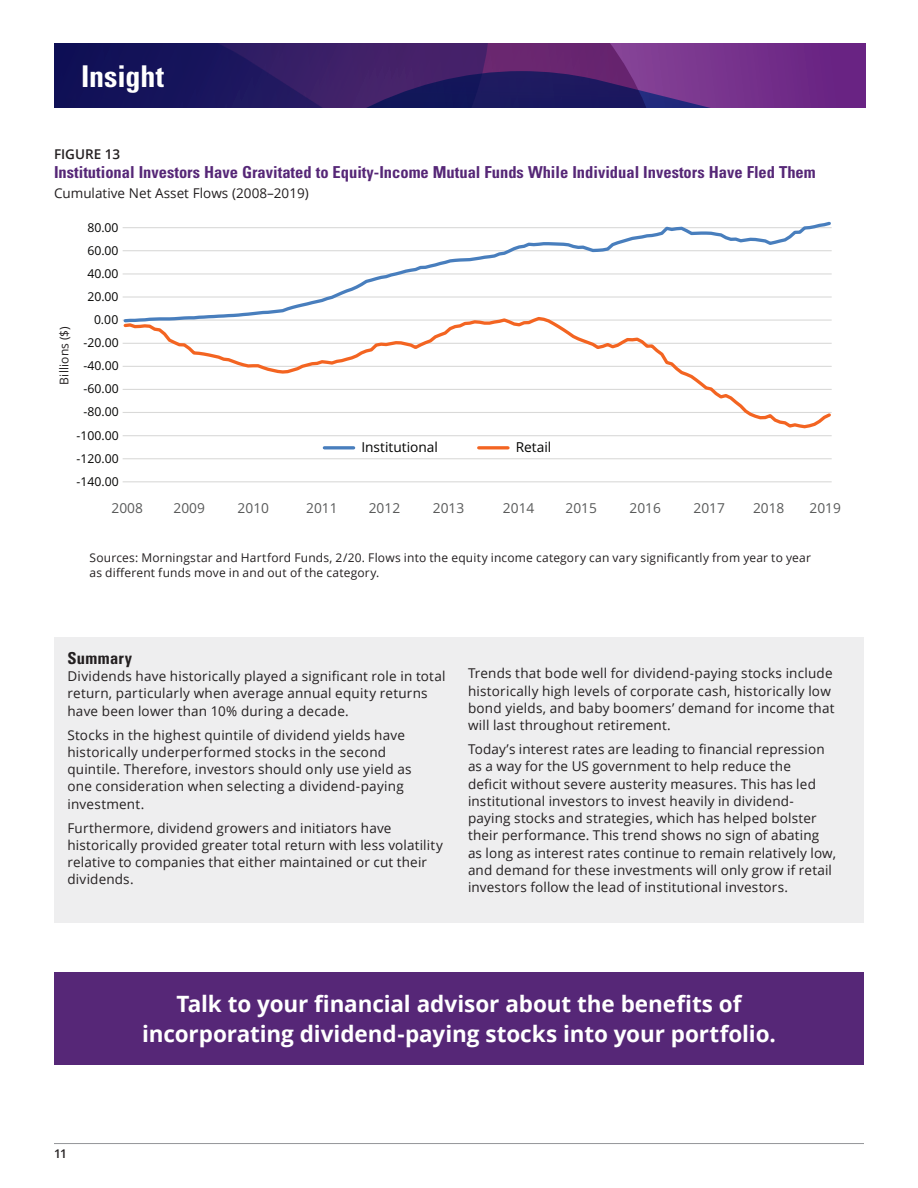
<style>
.page{position:relative;width:918px;height:1188px;background:#fff}
.page>*{position:absolute;margin:0;border:0;box-sizing:border-box;transform-origin:0 0}
.t1{font:700 condensed 30px "Univers";color:#fff}
.t2{font:700 22.5px/30px "Open Sans";letter-spacing:-.005em;color:#fff;text-align:center}
.Chart_Title{font:700 condensed 16.5px "Univers";color:#562777}
.Subhead_1{font:700 condensed 16.5px "Univers";letter-spacing:.02em;color:#231f20}
.t3{font:13.65px "Open Sans";color:#595a5a}
.t4{font:13.65px "Open Sans";color:#050504}
.Body_copy{font:13.5px/17.2px "Open Sans";letter-spacing:.015em;color:#231f20}
.Chart_Title-2{font:13.5px "Open Sans";color:#231f20}
.Chart_Figure{font:600 13.5px "Open Sans";color:#231f20}
.t5{font:12.15px "Open Sans";color:#050504}
.Chart_Footnote{font:12px/15px "Open Sans";letter-spacing:.015em;color:#231f20}
.t6{font:600 12px "Open Sans";color:#231f20}
</style>
<div class="page">
<svg style="left:54px;top:43px;width:811px;height:65px;background:#40206d"></svg>
<hr style="left:54px;top:1143px;width:810px;height:1px;background:#939598">
<div style="left:54px;top:637px;width:810px;height:285px;background:#eeeeef"></div>
<hr style="left:324px;top:446px;width:30px;height:3px;background:#487ebd">
<hr style="left:479px;top:446px;width:29px;height:3px;background:#f36421">
<hr style="left:123px;top:435px;width:709px;height:1px;background:#d9d9d8">
<hr style="left:123px;top:458px;width:709px;height:1px;background:#d9d9d8">
<hr style="left:123px;top:481px;width:709px;height:1px;background:#d9d9d8">
<svg style="left:122px;top:221px;width:710px;height:94px"></svg>
<svg style="left:122px;top:315px;width:710px;height:114px"></svg>
<div style="left:54px;top:972px;width:810px;height:93px;background:#562777"></div>
<h1 class="t1" style="left:81px;top:58px;width:85px">Insight</h1>
<p class="Chart_Figure" style="left:54px;top:145px;width:68px">FIGURE 13</p>
<p class="Chart_Title" style="left:54px;top:162px;width:763px">Institutional Investors Have Gravitated to Equity-Income Mutual Funds While Individual Investors Have Fled Them</p>
<p class="Chart_Title-2" style="left:54px;top:184px;width:256px">Cumulative Net Asset Flows (2008–2019)</p>
<p class="t5" style="left:87px;top:219px;width:33px">80.00</p>
<p class="t5" style="left:87px;top:242px;width:33px">60.00</p>
<p class="t5" style="left:87px;top:265px;width:33px">40.00</p>
<p class="t5" style="left:87px;top:288px;width:33px">20.00</p>
<p class="Chart_Footnote" style="left:56px;top:385px;width:60px;rotate:-90deg">Billions ($)</p>
<p class="t5" style="left:94px;top:311px;width:26px">0.00</p>
<p class="t5" style="left:84px;top:334px;width:37px">-20.00</p>
<p class="t5" style="left:84px;top:357px;width:37px">-40.00</p>
<p class="t5" style="left:84px;top:381px;width:37px">-60.00</p>
<p class="t5" style="left:84px;top:404px;width:37px">-80.00</p>
<p class="t5" style="left:77px;top:427px;width:44px">-100.00</p>
<p class="t5" style="left:77px;top:450px;width:44px">-120.00</p>
<p class="t5" style="left:77px;top:473px;width:44px">-140.00</p>
<p class="t4" style="left:361px;top:438px;width:78px">Institutional</p>
<p class="t4" style="left:516px;top:438px;width:37px">Retail</p>
<p class="t3" style="left:112px;top:499px;width:33px">2008</p>
<p class="t3" style="left:174px;top:499px;width:33px">2009</p>
<p class="t3" style="left:238px;top:499px;width:33px">2010</p>
<p class="t3" style="left:306px;top:499px;width:33px">2011</p>
<p class="t3" style="left:369px;top:499px;width:33px">2012</p>
<p class="t3" style="left:433px;top:499px;width:33px">2013</p>
<p class="t3" style="left:503px;top:499px;width:33px">2014</p>
<p class="t3" style="left:566px;top:499px;width:33px">2015</p>
<p class="t3" style="left:630px;top:499px;width:33px">2016</p>
<p class="t3" style="left:694px;top:499px;width:33px">2017</p>
<p class="t3" style="left:753px;top:499px;width:33px">2018</p>
<p class="t3" style="left:809px;top:499px;width:33px">2019</p>
<p class="Chart_Footnote" style="left:90px;top:550px;width:723px">Sources: Morningstar and Hartford Funds, 2/20. Flows into the equity income category can vary significantly from year to year as different funds move in and out of the category.</p>
<p class="Subhead_1" style="left:68px;top:648px;width:66px">Summary</p>
<p class="Body_copy" style="left:68px;top:667px;width:380px">Dividends have historically played a significant role in total return, particularly when average annual equity returns have been lower than 10% during a decade.</p>
<p class="Body_copy" style="left:68px;top:726px;width:346px">Stocks in the highest quintile of dividend yields have historically underperformed stocks in the second quintile. Therefore, investors should only use yield as one consideration when selecting a dividend-paying investment.</p>
<p class="Body_copy" style="left:68px;top:819px;width:377px">Furthermore, dividend growers and initiators have historically provided greater total return with less volatility relative to companies that either maintained or cut their dividends.</p>
<p class="Body_copy" style="left:468px;top:664px;width:368px">Trends that bode well for dividend-paying stocks include historically high levels of corporate cash, historically low bond yields, and baby boomers’ demand for income that will last throughout retirement.</p>
<p class="Body_copy" style="left:468px;top:740px;width:370px">Today’s interest rates are leading to financial repression as a way for the US government to help reduce the<br>deficit without severe austerity measures. This has led institutional investors to invest heavily in dividend&shy;paying stocks and strategies, which has helped bolster their performance. This trend shows no sign of abating as long as interest rates continue to remain relatively low, and demand for these investments will only grow if retail investors follow the lead of institutional investors.</p>
<p class="t6" style="left:54px;top:1145px;width:15px">11</p>
<p class="t2" style="left:142px;top:988px;width:635px">Talk to your financial advisor about the benefits of incorporating dividend-paying stocks into your portfolio.</p>
</div>
